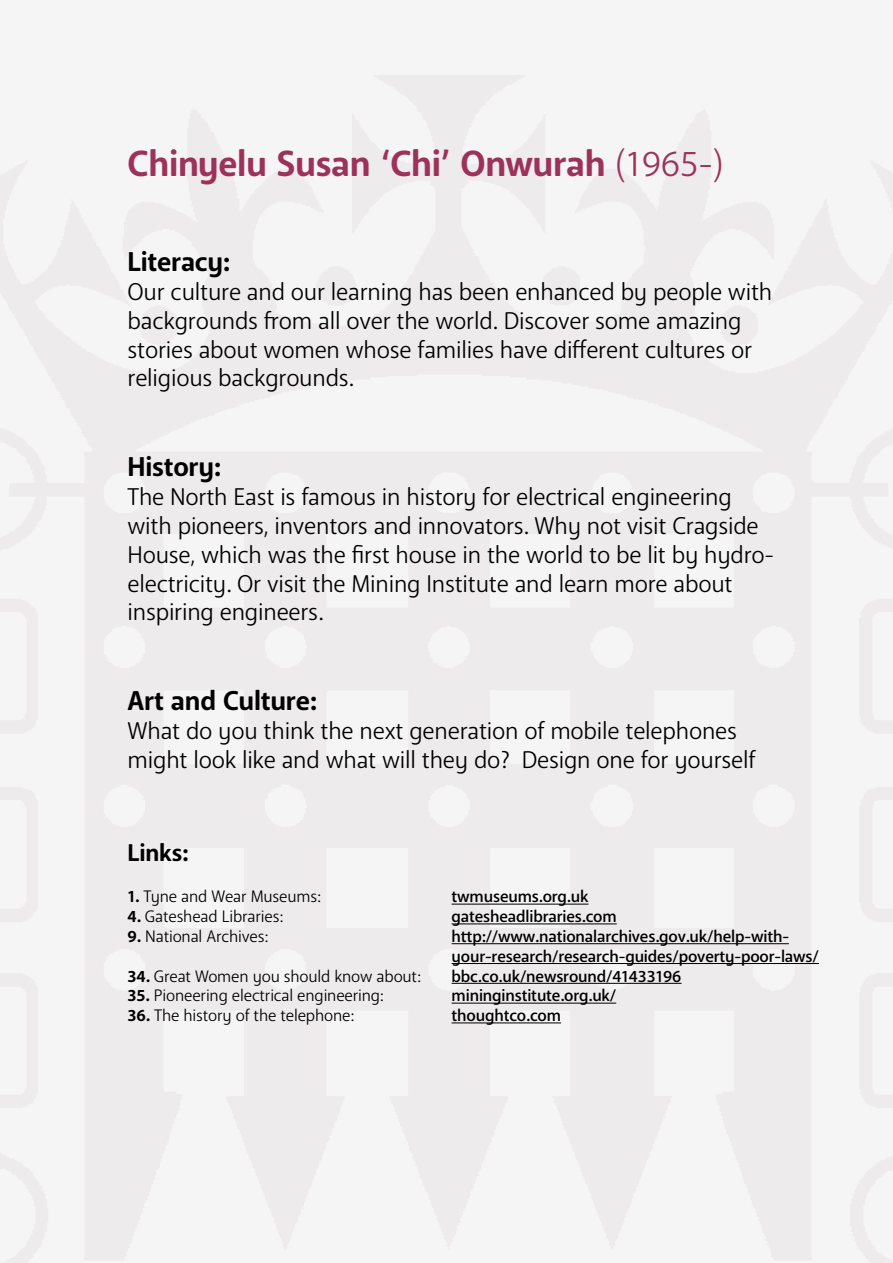
<style>
.page{position:relative;width:893px;height:1263px;background:#f6f5f6}
.page>*{position:absolute;margin:0;border:0;box-sizing:border-box;transform-origin:0 0}
.t1{font:700 36px "Anago";letter-spacing:-.01em;color:#9d3259}
.t2{font:700 27px "Anago";letter-spacing:-.01em;color:#000}
.t3{font:24px/28.8px "Anago";letter-spacing:-.01em;color:#000}
.t4{font:700 24px "Anago";letter-spacing:-.01em;color:#000}
.t5{font:500 16.5px/19.8px "Anago";letter-spacing:-.01em;color:#000}
.t6{font:16.5px "Anago";letter-spacing:-.01em;color:#000}
.s1{font-weight:400}
.s2{font-weight:700}
</style>
<div class="page">
<hr style="left:452px;top:904px;width:136px;height:1px;background:#000">
<hr style="left:452px;top:923px;width:165px;height:1px;background:#000">
<hr style="left:452px;top:943px;width:337px;height:1px;background:#000">
<hr style="left:452px;top:963px;width:367px;height:1px;background:#000">
<hr style="left:452px;top:983px;width:230px;height:1px;background:#000">
<hr style="left:452px;top:1003px;width:164px;height:1px;background:#000">
<hr style="left:452px;top:1022px;width:109px;height:1px;background:#000">
<h1 class="t1" style="left:128px;top:141px;width:597px">Chinyelu Susan ‘Chi’ Onwurah <span class="s1">(1965-)</span></h1>
<h3 class="t2" style="left:128px;top:245px;width:104px">Literacy:</h3>
<p class="t3" style="left:128px;top:278px;width:646px">Our culture and our learning has been enhanced by people with backgrounds from all over the world. Discover some amazing stories about women whose families have different cultures or religious backgrounds.</p>
<h3 class="t2" style="left:128px;top:450px;width:95px">History:</h3>
<p class="t3" style="left:128px;top:483px;width:648px">The North East is famous in history for electrical engineering with pioneers, inventors and innovators. Why not visit Cragside House, which was the first house in the world to be lit by hydro&shy;electricity. Or visit the Mining Institute and learn more about inspiring engineers.</p>
<h3 class="t2" style="left:128px;top:684px;width:191px">Art and Culture:</h3>
<p class="t3" style="left:128px;top:717px;width:629px">What do you think the next generation of mobile telephones might look like and what will they do? Design one for yourself</p>
<h4 class="t4" style="left:128px;top:838px;width:62px">Links:</h4>
<p class="t6" style="left:128px;top:886px;width:195px"><span class="s2">1.</span> Tyne and Wear Museums:</p>
<p class="t5" style="left:452px;top:887px;width:138px">twmuseums.org.uk</p>
<p class="t6" style="left:128px;top:906px;width:157px"><span class="s2">4.</span> Gateshead Libraries:</p>
<p class="t5" style="left:452px;top:907px;width:167px">gatesheadlibraries.com</p>
<p class="t6" style="left:128px;top:926px;width:142px"><span class="s2">9.</span> National Archives:</p>
<p class="t5" style="left:452px;top:927px;width:369px">http://www.nationalarchives.gov.uk/help-with&shy;your-research/research-guides/poverty-poor-laws/</p>
<p class="t6" style="left:128px;top:966px;width:295px"><span class="s2">34.</span> Great Women you should know about:</p>
<p class="t5" style="left:452px;top:966px;width:231px">bbc.co.uk/newsround/41433196</p>
<p class="t6" style="left:128px;top:985px;width:258px"><span class="s2">35.</span> Pioneering electrical engineering:</p>
<p class="t5" style="left:452px;top:986px;width:166px">mininginstitute.org.uk/</p>
<p class="t6" style="left:128px;top:1005px;width:228px"><span class="s2">36.</span> The history of the telephone:</p>
<p class="t5" style="left:452px;top:1006px;width:111px">thoughtco.com</p>
</div>
